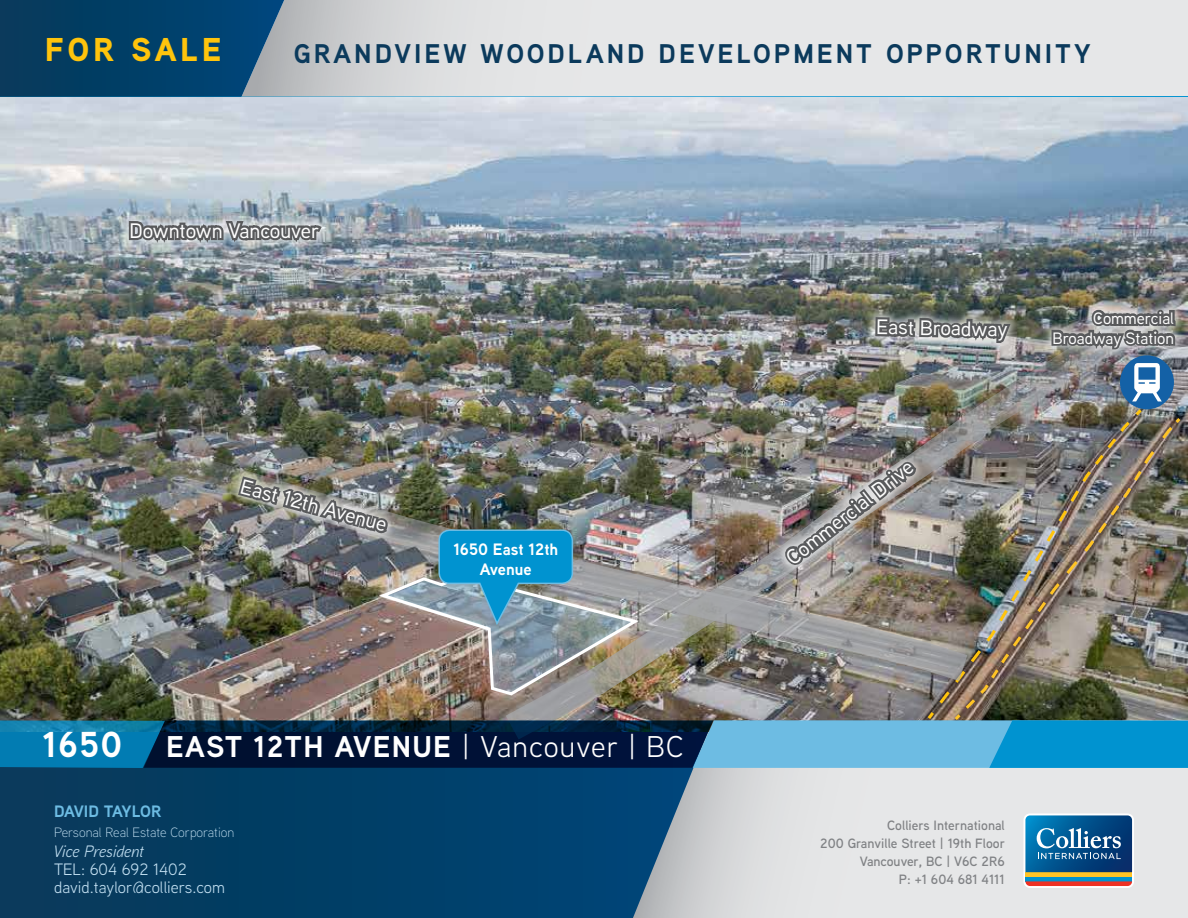
<style>
.page{position:relative;width:1188px;height:918px;background:#fff}
.page>*{position:absolute;margin:0;border:0;box-sizing:border-box;transform-origin:0 0}
.t1{font:900 33px "Aaux Next";letter-spacing:.11em;color:#ffc40c}
.t2{font:700 30px "Aaux Next";letter-spacing:.04em;color:#fff}
.t3{font:700 27px "Aaux Next";letter-spacing:.11em;color:#0b3a5c}
.t4{font:500 21px "Aaux Next";color:#fff}
.t5{font:16.5px/18px "Aaux Next";color:#c2dff1}
.t6{font:500 16.5px/19.8px "Aaux Next";color:#fff;text-align:right}
.t7{font:700 16.5px/19.8px "Aaux Next";color:#fff;text-align:center}
.t8{font:italic 16.5px "Aaux Next";color:#c2dff1}
.t9{font:700 16.5px "Aaux Next";letter-spacing:-.03em;color:#6dbce3}
.t10{font:600 13.5px/18px "Aaux Next";color:#808285;text-align:right}
.t11{font:300 13.5px "Aaux Next";color:#c2dff1}
.s1{font-size:36px}
.s2{font-weight:400}
</style>
<div class="page">
<svg style="left:709px;top:888px;width:479px;height:30px;background:#e4e5e6"></svg>
<svg style="left:0;top:888px;width:709px;height:30px;background:#154b6f"></svg>
<img style="left:0;top:0;width:1188px;height:888px">
<h1 class="t1" style="left:45px;top:26px;width:178px">FOR SALE</h1>
<h3 class="t3" style="left:294px;top:35px;width:799px">GRANDVIEW WOODLAND DEVELOPMENT OPPORTUNITY</h3>
<h3 class="t4" style="left:130px;top:216px;width:191px">Downtown Vancouver</h3>
<h3 class="t4" style="left:245px;top:472px;width:152px;rotate:15deg">East 12th Avenue</h3>
<p class="t7" style="left:453px;top:539px;width:106px">1650 East 12th<br>Avenue</p>
<h2 class="t2" style="left:42px;top:725px;width:643px"><span class="s1">1650</span> EAST 12TH AVENUE <span class="s2">| Vancouver | BC</span></h2>
<p class="t9" style="left:54px;top:800px;width:109px">DAVID TAYLOR</p>
<p class="t11" style="left:54px;top:823px;width:182px">Personal Real Estate Corporation</p>
<p class="t8" style="left:54px;top:840px;width:91px">Vice President</p>
<p class="t5" style="left:54px;top:859px;width:172px">TEL: 604 692 1402 david.taylor@colliers.com</p>
<h3 class="t4" style="left:876px;top:312px;width:133px;rotate:1deg">East Broadway</h3>
<h3 class="t4" style="left:780px;top:549px;width:156px;rotate:-38deg">Commercial Drive</h3>
<p class="t6" style="left:1053px;top:308px;width:123px">Commercial<br>Broadway Station</p>
<p class="t10" style="left:820px;top:816px;width:186px">Colliers International<br>200 Granville Street | 19th Floor<br>Vancouver, BC | V6C 2R6<br>P: +1 604 681 4111</p>
</div>
